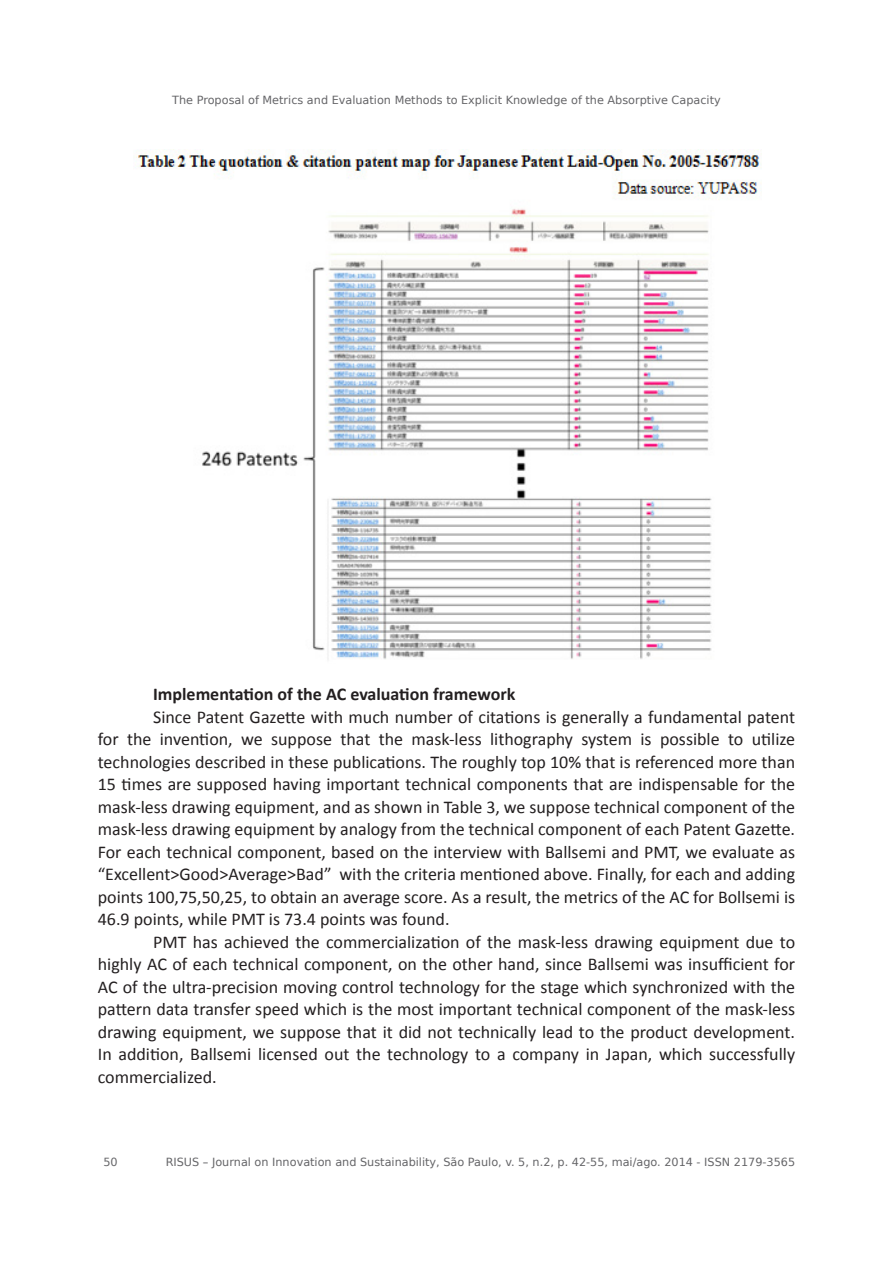
<style>
.page{position:relative;width:893px;height:1263px;background:#fff}
.page>*{position:absolute;margin:0;border:0;box-sizing:border-box;transform-origin:0 0}
.Corpo_texto{font:18px/22.5px "Calibri";color:#231f20;text-align:justify}
.Corpo_texto-2{font:700 18px "Calibri";color:#231f20}
.t1{font:11.25px "DejaVu Sans";color:#656568}
</style>
<div class="page">
<img style="left:136px;top:149px;width:625px;height:510px">
<p class="t1" style="left:172px;top:91px;width:550px">The Proposal of Metrics and Evaluation Methods to Explicit Knowledge of the Absorptive Capacity</p>
<p class="Corpo_texto-2" style="left:153px;top:683px;width:364px">Implementation of the AC evaluation framework</p>
<p class="Corpo_texto" style="left:98px;top:706px;width:699px;text-indent:55px">Since Patent Gazette with much number of citations is generally a fundamental patent for the invention, we suppose that the mask-less lithography system is possible to utilize technologies described in these publications. The roughly top 10% that is referenced more than 15 times are supposed having important technical components that are indispensable for the mask-less drawing equipment, and as shown in Table 3, we suppose technical component of the mask-less drawing equipment by analogy from the technical component of each Patent Gazette.<br>For each technical component, based on the interview with Ballsemi and PMT, we evaluate as “Excellent&gt;Good&gt;Average&gt;Bad” with the criteria mentioned above. Finally, for each and adding points 100,75,50,25, to obtain an average score. As a result, the metrics of the AC for Bollsemi is 46.9 points, while PMT is 73.4 points was found.</p>
<p class="Corpo_texto" style="left:98px;top:931px;width:699px;text-indent:55px">PMT has achieved the commercialization of the mask-less drawing equipment due to highly AC of each technical component, on the other hand, since Ballsemi was insufficient for AC of the ultra-precision moving control technology for the stage which synchronized with the pattern data transfer speed which is the most important technical component of the mask-less drawing equipment, we suppose that it did not technically lead to the product development.<br>In addition, Ballsemi licensed out the technology to a company in Japan, which successfully commercialized.</p>
<p class="t1" style="left:103px;top:1153px;width:16px">50</p>
<p class="t1" style="left:166px;top:1153px;width:631px">RISUS – Journal on Innovation and Sustainability, São Paulo, v. 5, n.2, p. 42-55, mai/ago. 2014 - ISSN 2179-3565</p>
</div>
